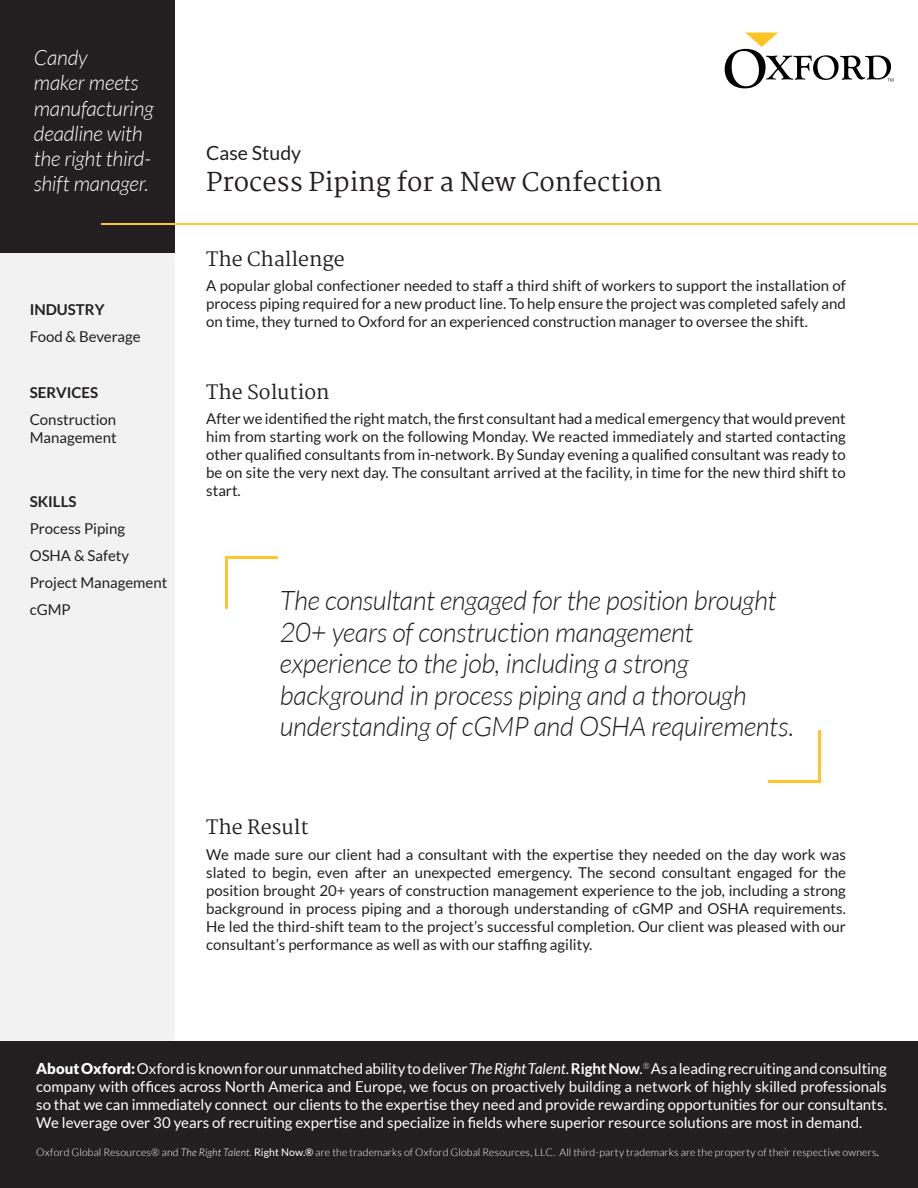
<style>
.page{position:relative;width:918px;height:1188px;background:#fff}
.page>*{position:absolute;margin:0;border:0;box-sizing:border-box;transform-origin:0 0}
.t1{font:italic 300 27px/31.5px "Lato";letter-spacing:-.01em;color:#231f20}
.t2{font:25.5px "Martel";color:#231f20}
.t3{font:italic 300 21px/25.2px "Lato";letter-spacing:-.01em;color:#fff}
.t4{font:19.5px "Martel";color:#231f20}
.t5{font:19.5px "Lato";color:#231f20}
.t6{font:15px/18px "Lato";color:#231f20;text-align:justify}
.t7{font:15px/18px "Lato";color:#fff;text-align:justify}
.t8{font:700 15px "Lato";color:#231f20}
.t9{font:300 10.5px "Lato";letter-spacing:.01em;color:#fff}
.s1{font-weight:900}
.s2{font-style:italic}
.s3{font-weight:700}
.s4{font-weight:400}
</style>
<div class="page">
<div style="left:0;top:252px;width:174px;height:790px;background:#f1f2f1"></div>
<div style="left:0;top:1042px;width:918px;height:146px;background:#231f20"></div>
<svg style="left:725px;top:33px;width:168px;height:55px"></svg>
<div style="left:0;top:0;width:174px;height:252px;background:#231f20"></div>
<hr style="left:101px;top:223px;width:817px;height:1px;background:#fec52e">
<hr style="left:818px;top:730px;width:3px;height:53px;background:#fec52e">
<hr style="left:768px;top:780px;width:53px;height:3px;background:#fec52e">
<hr style="left:225px;top:556px;width:3px;height:52px;background:#fec52e">
<hr style="left:225px;top:556px;width:53px;height:3px;background:#fec52e">
<h3 class="t3" style="left:34px;top:46px;width:121px">Candy<br>maker meets manufacturing deadline with the right third&shy;shift manager.</h3>
<p class="t8" style="left:30px;top:301px;width:76px">INDUSTRY</p>
<p class="t6" style="left:30px;top:328px;width:112px">Food &amp; Beverage</p>
<p class="t8" style="left:30px;top:384px;width:70px">SERVICES</p>
<p class="t6" style="left:30px;top:410px;width:88px">Construction<br>Management</p>
<p class="t8" style="left:30px;top:493px;width:48px">SKILLS</p>
<p class="t6" style="left:30px;top:515px;width:139px;line-height:27px;text-align:left">Process Piping<br>OSHA &amp; Safety<br>Project Management cGMP</p>
<h3 class="t5" style="left:206px;top:142px;width:97px">Case Study</h3>
<h2 class="t2" style="left:206px;top:167px;width:457px">Process Piping for a New Confection</h2>
<h3 class="t4" style="left:206px;top:248px;width:140px">The Challenge</h3>
<p class="t6" style="left:206px;top:277px;width:641px">A popular global confectioner needed to staff a third shift of workers to support the installation of process piping required for a new product line. To help ensure the project was completed safely and on time, they turned to Oxford for an experienced construction manager to oversee the shift.</p>
<h3 class="t4" style="left:206px;top:381px;width:125px">The Solution</h3>
<p class="t6" style="left:206px;top:409px;width:641px">After we identified the right match, the first consultant had a medical emergency that would prevent him from starting work on the following Monday. We reacted immediately and started contacting other qualified consultants from in-network. By Sunday evening a qualified consultant was ready to be on site the very next day. The consultant arrived at the facility, in time for the new third shift to start.</p>
<h1 class="t1" style="left:280px;top:586px;width:516px">The consultant engaged for the position brought 20+ years of construction management experience to the job, including a strong background in process piping and a thorough understanding of cGMP and OSHA requirements.</h1>
<h3 class="t4" style="left:206px;top:816px;width:104px">The Result</h3>
<p class="t6" style="left:206px;top:845px;width:641px">We made sure our client had a consultant with the expertise they needed on the day work was slated to begin, even after an unexpected emergency. The second consultant engaged for the position brought 20+ years of construction management experience to the job, including a strong background in process piping and a thorough understanding of cGMP and OSHA requirements.<br>He led the third-shift team to the project’s successful completion. Our client was pleased with our consultant’s performance as well as with our staffing agility.</p>
<p class="t7" style="left:36px;top:1059px;width:852px"><span class="s1">About Oxford:</span>Oxford is known for our unmatched ability to deliver <span class="s2">The Right Talent.</span><span class="s3">Right Now</span>.<sup>®</sup>As a leading recruiting and consulting company with offices across North America and Europe, we focus on proactively building a network of highly skilled professionals so that we can immediately connect our clients to the expertise they need and provide rewarding opportunities for our consultants.<br>We leverage over 30 years of recruiting expertise and specialize in fields where superior resource solutions are most in demand.</p>
<p class="t9" style="left:36px;top:1147px;width:844px">Oxford Global Resources® and <span class="s2">The Right Talent.</span> <span class="s4">Right Now.®</span> are the trademarks of Oxford Global Resources, LLC. All third-party trademarks are the property of their respective owners<span class="s4">.</span></p>
</div>
